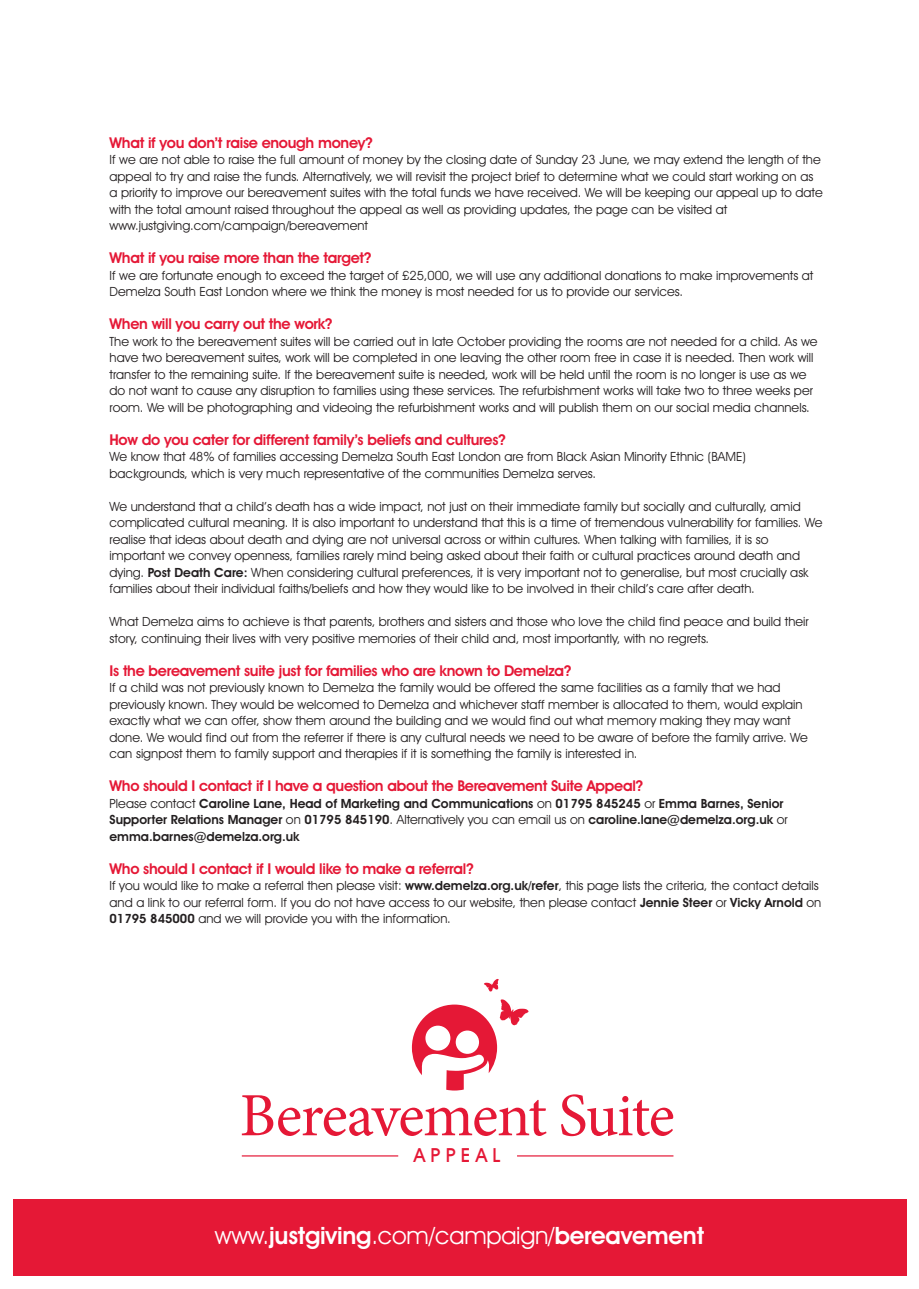
<style>
.page{position:relative;width:919px;height:1289px;background:#fff}
.page>*{position:absolute;margin:0;border:0;box-sizing:border-box;transform-origin:0 0}
.t1{font:61.5px "Minion Pro";letter-spacing:-.025em;color:#e51836}
.t2{font:600 24px "Avant Garde IT Cby BT";letter-spacing:-.01em;color:#fff}
.t3{font:500 19.35px "Avant Garde IT Cby BT";letter-spacing:.27em;color:#e51836}
.t4{font:600 15px "Avant Garde IT Cby BT";letter-spacing:-.02em;color:#e51836}
.t5{font:12.75px/16.5px "Avant Garde IT Cby BT";color:#231f20}
.t6{font:600 12.75px/16.5px "Avant Garde IT Cby BT";color:#231f20}
.s1{font-weight:600}
.s2{font-weight:400}
</style>
<div class="page">
<div style="left:13px;top:1199px;width:893px;height:77px;background:#e51836"></div>
<hr style="left:242px;top:1155px;width:156px;height:1px;background:#e51836">
<hr style="left:517px;top:1155px;width:156px;height:1px;background:#e51836">
<svg style="left:412px;top:999px;width:116px;height:91px"></svg>
<svg style="left:484px;top:979px;width:14px;height:12px"></svg>
<p class="t4" style="left:109px;top:133px;width:265px">What if you don’t raise enough money?</p>
<p class="t5" style="left:109px;top:151px;width:714px">If we are not able to raise the full amount of money by the closing date of Sunday 23 June, we may extend the length of the appeal to try and raise the funds. Alternatively, we will revisit the project brief to determine what we could start working on as a priority to improve our bereavement suites with the total funds we have received. We will be keeping our appeal up to date with the total amount raised throughout the appeal as well as providing updates, the page can be visited at www.justgiving.com/campaign/bereavement</p>
<p class="t4" style="left:109px;top:249px;width:263px">What if you raise more than the target?</p>
<p class="t5" style="left:109px;top:267px;width:705px">If we are fortunate enough to exceed the target of £25,000, we will use any additional donations to make improvements at<br>Demelza South East London where we think the money is most needed for us to provide our services.</p>
<p class="t4" style="left:109px;top:315px;width:224px">When will you carry out the work?</p>
<p class="t5" style="left:109px;top:333px;width:709px">The work to the bereavement suites will be carried out in late October providing the rooms are not needed for a child. As we have two bereavement suites, work will be completed in one leaving the other room free in case it is needed. Then work will transfer to the remaining suite. If the bereavement suite is needed, work will be held until the room is no longer is use as we do not want to cause any disruption to families using these services. The refurbishment works will take two to three weeks per room. We will be photographing and videoing the refurbishment works and will publish them on our social media channels.</p>
<p class="t4" style="left:109px;top:430px;width:397px">How do you cater for different family’s beliefs and cultures?</p>
<p class="t5" style="left:109px;top:448px;width:637px">We know that 48% of families accessing Demelza South East London are from Black Asian Minority Ethnic (BAME) backgrounds, which is very much representative of the communities Demelza serves.</p>
<p class="t5" style="left:109px;top:498px;width:714px">We understand that a child’s death has a wide impact, not just on their immediate family but socially and culturally, amid complicated cultural meaning. It is also important to understand that this is a time of tremendous vulnerability for families. We realise that ideas about death and dying are not universal across or within cultures. When talking with families, it is so important we convey openness, families rarely mind being asked about their faith or cultural practices around death and dying. <span class="s1">Post Death Care:</span> When considering cultural preferences, it is very important not to generalise, but most crucially ask families about their individual faiths/beliefs and how they would like to be involved in their child’s care after death.</p>
<p class="t5" style="left:109px;top:613px;width:700px">What Demelza aims to achieve is that parents, brothers and sisters and those who love the child find peace and build their story, continuing their lives with very positive memories of their child and, most importantly, with no regrets.</p>
<p class="t4" style="left:109px;top:661px;width:463px">Is the bereavement suite just for families who are known to Demelza?</p>
<p class="t5" style="left:109px;top:679px;width:699px">If a child was not previously known to Demelza the family would be offered the same facilities as a family that we had previously known. They would be welcomed to Demelza and whichever staff member is allocated to them, would explain exactly what we can offer, show them around the building and we would find out what memory making they may want done. We would find out from the referrer if there is any cultural needs we need to be aware of before the family arrive. We can signpost them to family support and therapies if it is something the family is interested in.</p>
<p class="t4" style="left:109px;top:777px;width:535px">Who should I contact if I have a question about the Bereavement Suite Appeal?</p>
<p class="t6" style="left:109px;top:795px;width:679px"><span class="s2">Please contact</span> Caroline Lane, Head of Marketing and Communications <span class="s2">on</span> 01795 845245 <span class="s2">or</span> Emma Barnes, Senior<br>Supporter Relations Manager <span class="s2">on</span> 01795 845190<span class="s2">. Alternatively you can email us on</span> caroline.lane@demelza.org.uk <span class="s2">or </span>emma.barnes@demelza.org.uk</p>
<p class="t4" style="left:109px;top:859px;width:365px">Who should I contact if I would like to make a referral?</p>
<p class="t5" style="left:109px;top:877px;width:713px">If you would like to make a referral then please visit: <span class="s1">www.demelza.org.uk/refer</span>, this page lists the criteria, the contact details and a link to our referral form. If you do not have access to our website, then please contact <span class="s1">Jennie Steer</span> or <span class="s1">Vicky Arnold</span> on<br><span class="s1">01795 845000</span> and we will provide you with the information.</p>
<h1 class="t1" style="left:239px;top:1074px;width:436px">Bereavement Suite</h1>
<h3 class="t3" style="left:414px;top:1143px;width:88px">APPEAL</h3>
<h2 class="t2" style="left:215px;top:1220px;width:490px"><span class="s2">www.</span>justgiving<span class="s2">.com/campaign/</span>bereavement</h2>
</div>
